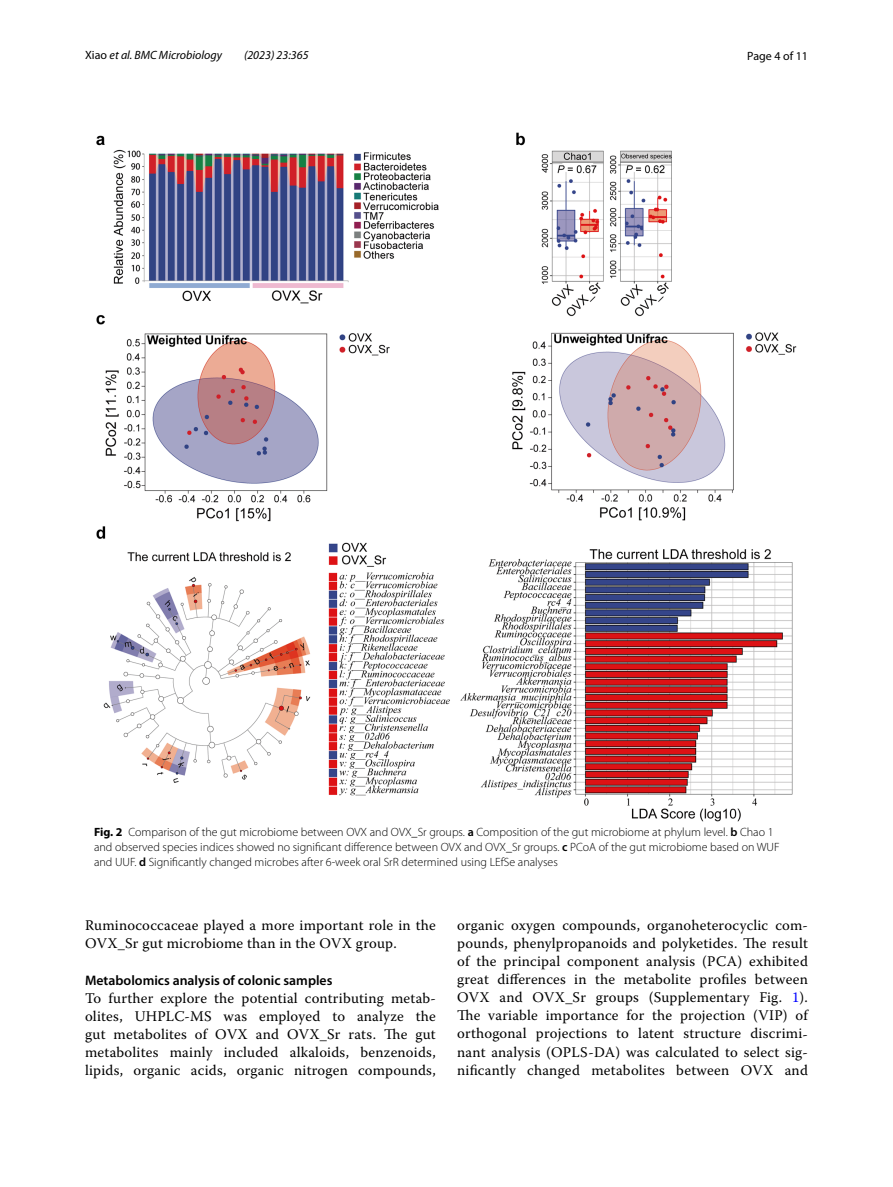
<style>
.page{position:relative;width:893px;height:1187px;background:#fff}
.page>*{position:absolute;margin:0;border:0;box-sizing:border-box;transform-origin:0 0}
.t1{font:14.7px/18px "Warnock Pro";letter-spacing:.015em;color:#000;text-align:justify}
.t2{font:600 13.8px "Myriad Pro";color:#000}
.t3{font:300 12px/15px "Myriad Pro";color:#000}
.t4{font:italic 12px "Myriad Pro";color:#000}
.t5{font:12px "Myriad Pro";color:#000}
.s1{font-style:normal}
.s2{font-weight:700}
.s3{font-weight:600}
.s4{color:#00f}
</style>
<div class="page">
<img style="left:96px;top:133px;width:701px;height:688px">
<p class="t4" style="left:85px;top:48px;width:139px"><span class="s1">Xiao</span> et al. BMC Microbiology</p>
<p class="t4" style="left:244px;top:48px;width:66px">(2023) 23:365</p>
<p class="t5" style="left:747px;top:48px;width:62px">Page 4 of 11</p>
<p class="t3" style="left:94px;top:825px;width:687px"><span class="s2">Fig. 2</span> Comparison of the gut microbiome between OVX and OVX_Sr groups. <span class="s3">a</span> Composition of the gut microbiome at phylum level. <span class="s3">b</span> Chao 1 and observed species indices showed no significant difference between OVX and OVX_Sr groups. <span class="s3">c</span> PCoA of the gut microbiome based on WUF and UUF. <span class="s3">d</span> Significantly changed microbes after 6-week oral SrR determined using LEfSe analyses</p>
<p class="t1" style="left:85px;top:916px;width:352px">Ruminococcaceae played a more important role in the<br>OVX_Sr gut microbiome than in the OVX group.</p>
<p class="t2" style="left:85px;top:971px;width:249px">Metabolomics analysis of colonic samples</p>
<p class="t1" style="left:85px;top:988px;width:352px">To further explore the potential contributing metab&shy;olites, UHPLC-MS was employed to analyze the gut metabolites of OVX and OVX_Sr rats. The gut metabolites mainly included alkaloids, benzenoids, lipids, organic acids, organic nitrogen compounds,</p>
<p class="t1" style="left:457px;top:916px;width:352px">organic oxygen compounds, organoheterocyclic com&shy;pounds, phenylpropanoids and polyketides. The result of the principal component analysis (PCA) exhibited great differences in the metabolite profiles between OVX and OVX_Sr groups (Supplementary Fig. <span class="s4">1</span>).<br>The variable importance for the projection (VIP) of orthogonal projections to latent structure discrimi&shy;nant analysis (OPLS-DA) was calculated to select sig&shy;nificantly changed metabolites between OVX and</p>
</div>
